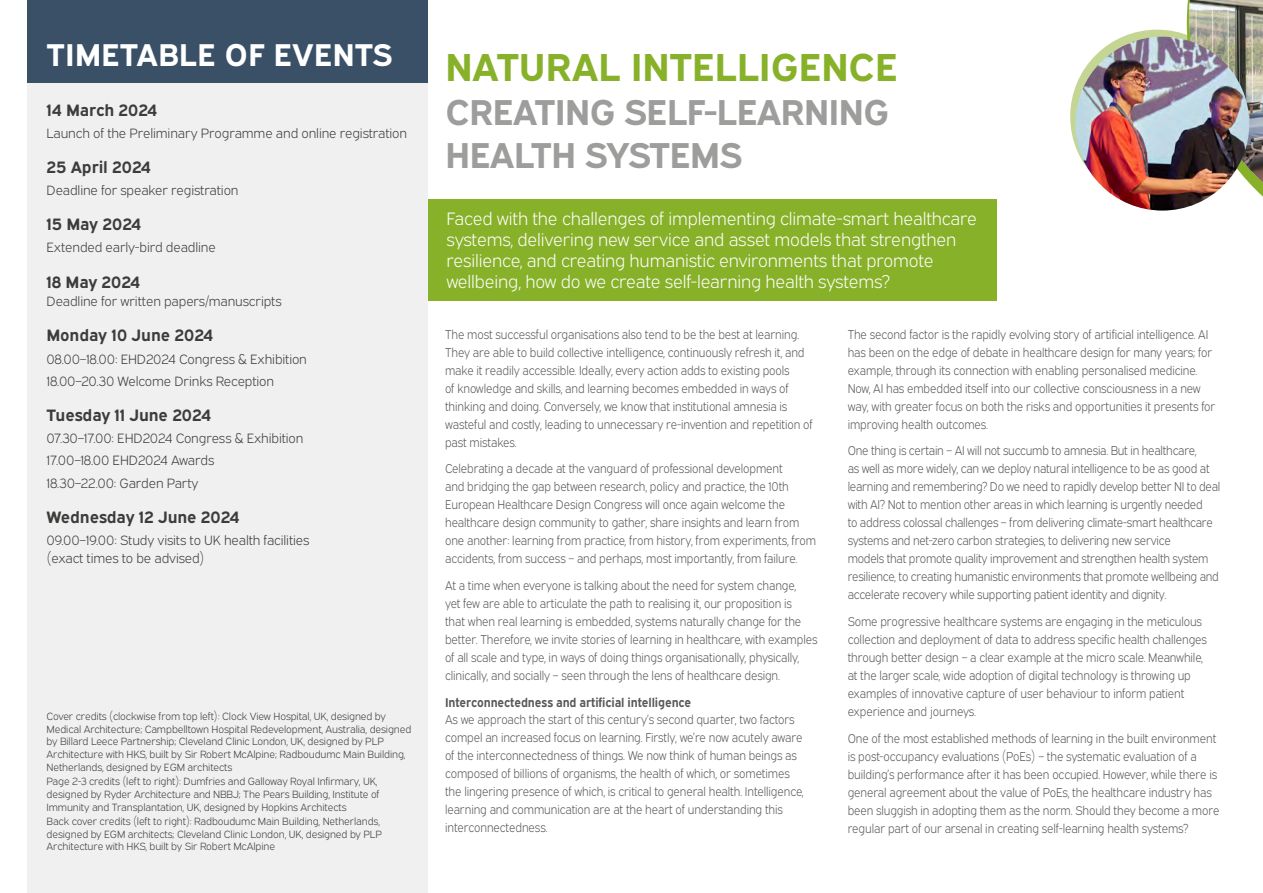
<style>
.page{position:relative;width:1263px;height:893px;background:#fff}
.page>*{position:absolute;margin:0;border:0;box-sizing:border-box;transform-origin:0 0}
.t1{font:700 39px "Expressway Rg";letter-spacing:-.01em;color:#88b12a}
.t2{font:700 36px/43.2px "Expressway Rg";letter-spacing:-.025em;color:#9d9d9c}
.t3{font:700 31.5px "Expressway Rg";color:#fff}
.t4{font:18px/21px "Expressway Lt";letter-spacing:-.01em;color:#fff}
.t5{font:700 16.5px "Expressway Rg";letter-spacing:-.01em;color:#3c3c3b}
.t6{font:13.5px/22.2px "Expressway Lt";letter-spacing:-.01em;color:#3c3c3b}
.t7{font:12.75px/18px "Expressway Lt";letter-spacing:-.01em;color:#575756;scale:.92 1}
.t8{font:700 12.75px "Expressway Rg";letter-spacing:-.01em;color:#575756;scale:.92 1}
.t9{font:10.5px/12.6px "Expressway Lt";letter-spacing:-.01em;color:#3c3c3b}
</style>
<div class="page">
<div style="left:404px;top:199px;width:592px;height:102px;background:#88b12a"></div>
<div style="left:27px;top:0;width:400px;height:893px;background:#f0f0f0"></div>
<div style="left:27px;top:0;width:400px;height:83px;background:#395066"></div>
<div style="left:1070px;top:30px;width:174px;height:174px;background:#c4d594;border-radius:50%"></div>
<svg style="left:1187px;top:0;width:76px;height:206px"></svg>
<img style="left:1189px;top:0;width:74px;height:182px">
<img style="left:1075px;top:37px;width:174px;height:174px;border-radius:87px">
<h3 class="t3" style="left:47px;top:30px;width:347px">TIMETABLE OF EVENTS</h3>
<p class="t5" style="left:47px;top:97px;width:112px">14 March 2024</p>
<p class="t6" style="left:47px;top:121px;width:362px">Launch of the Preliminary Programme and online registration</p>
<p class="t5" style="left:47px;top:154px;width:106px">25 April 2024</p>
<p class="t6" style="left:47px;top:178px;width:194px">Deadline for speaker registration</p>
<p class="t5" style="left:47px;top:211px;width:96px">15 May 2024</p>
<p class="t6" style="left:47px;top:235px;width:171px">Extended early-bird deadline</p>
<p class="t5" style="left:47px;top:270px;width:95px">18 May 2024</p>
<p class="t6" style="left:47px;top:289px;width:237px">Deadline for written papers/manuscripts</p>
<p class="t5" style="left:47px;top:323px;width:168px">Monday 10 June 2024</p>
<p class="t6" style="left:47px;top:346px;width:262px">08.00–18.00: EHD2024 Congress &amp; Exhibition<br>18.00–20.30 Welcome Drinks Reception</p>
<p class="t5" style="left:47px;top:402px;width:166px">Tuesday 11 June 2024</p>
<p class="t6" style="left:47px;top:426px;width:258px">07.30–17.00: EHD2024 Congress &amp; Exhibition<br>17.00–18.00 EHD2024 Awards<br>18.30–22.00: Garden Party</p>
<p class="t5" style="left:47px;top:504px;width:195px">Wednesday 12 June 2024</p>
<p class="t6" style="left:47px;top:530px;width:264px;line-height:18px">09.00–19.00: Study visits to UK health facilities (exact times to be advised)</p>
<p class="t9" style="left:47px;top:709px;width:366px">Cover credits (clockwise from top left): Clock View Hospital, UK, designed by Medical Architecture; Campbelltown Hospital Redevelopment, Australia, designed by Billard Leece Partnership; Cleveland Clinic London, UK, designed by PLP Architecture with HKS, built by Sir Robert McAlpine; Radboudumc Main Building, Netherlands, designed by EGM architects</p>
<p class="t9" style="left:47px;top:774px;width:335px">Page 2-3 credits (left to right): Dumfries and Galloway Royal Infirmary, UK, designed by Ryder Architecture and NBBJ; The Pears Building, Institute of<br>Immunity and Transplantation, UK, designed by Hopkins Architects</p>
<p class="t9" style="left:47px;top:814px;width:337px">Back cover credits (left to right): Radboudumc Main Building, Netherlands, designed by EGM architects; Cleveland Clinic London, UK, designed by PLP<br>Architecture with HKS, built by Sir Robert McAlpine</p>
<h1 class="t1" style="left:445px;top:37px;width:454px">NATURAL INTELLIGENCE</h1>
<h2 class="t2" style="left:445px;top:86px;width:446px">CREATING SELF-LEARNING<br>HEALTH SYSTEMS</h2>
<p class="t4" style="left:446px;top:206px;width:532px">Faced with the challenges of implementing climate-smart healthcare systems, delivering new service and asset models that strengthen resilience, and creating humanistic environments that promote wellbeing, how do we create self-learning health systems?</p>
<p class="t7" style="left:445px;top:324px;width:401px">The most successful organisations also tend to be the best at learning.<br>They are able to build collective intelligence, continuously refresh it, and make it readily accessible. Ideally, every action adds to existing pools<br>of knowledge and skills, and learning becomes embedded in ways of thinking and doing. Conversely, we know that institutional amnesia is wasteful and costly, leading to unnecessary re-invention and repetition of past mistakes.</p>
<p class="t7" style="left:445px;top:459px;width:405px">Celebrating a decade at the vanguard of professional development<br>and bridging the gap between research, policy and practice, the 10th European Healthcare Design Congress will once again welcome the healthcare design community to gather, share insights and learn from one another: learning from practice, from history, from experiments, from accidents, from success – and perhaps, most importantly, from failure.</p>
<p class="t7" style="left:445px;top:575px;width:406px">At a time when everyone is talking about the need for system change,<br>yet few are able to articulate the path to realising it, our proposition is<br>that when real learning is embedded, systems naturally change for the better. Therefore, we invite stories of learning in healthcare, with examples of all scale and type, in ways of doing things organisationally, physically, clinically, and socially – seen through the lens of healthcare design.</p>
<p class="t8" style="left:445px;top:692px;width:269px">Interconnectedness and artificial intelligence</p>
<p class="t7" style="left:445px;top:710px;width:391px">As we approach the start of this century’s second quarter, two factors compel an increased focus on learning. Firstly, we’re now acutely aware of the interconnectedness of things. We now think of human beings as composed of billions of organisms, the health of which, or sometimes the lingering presence of which, is critical to general health. Intelligence, learning and communication are at the heart of understanding this interconnectedness.</p>
<p class="t7" style="left:848px;top:324px;width:401px">The second factor is the rapidly evolving story of artificial intelligence. AI has been on the edge of debate in healthcare design for many years; for example, through its connection with enabling personalised medicine.<br>Now, AI has embedded itself into our collective consciousness in a new way, with greater focus on both the risks and opportunities it presents for improving health outcomes.</p>
<p class="t7" style="left:848px;top:441px;width:407px">One thing is certain – AI will not succumb to amnesia. But in healthcare,<br>as well as more widely, can we deploy natural intelligence to be as good at learning and remembering? Do we need to rapidly develop better NI to deal with AI? Not to mention other areas in which learning is urgently needed<br>to address colossal challenges – from delivering climate-smart healthcare systems and net-zero carbon strategies, to delivering new service<br>models that promote quality improvement and strengthen health system resilience, to creating humanistic environments that promote wellbeing and accelerate recovery while supporting patient identity and dignity.</p>
<p class="t7" style="left:848px;top:611px;width:392px">Some progressive healthcare systems are engaging in the meticulous collection and deployment of data to address specific health challenges through better design – a clear example at the micro scale. Meanwhile, at the larger scale, wide adoption of digital technology is throwing up examples of innovative capture of user behaviour to inform patient experience and journeys.</p>
<p class="t7" style="left:848px;top:728px;width:406px">One of the most established methods of learning in the built environment is post-occupancy evaluations (PoEs) – the systematic evaluation of a building’s performance after it has been occupied. However, while there is general agreement about the value of PoEs, the healthcare industry has been sluggish in adopting them as the norm. Should they become a more regular part of our arsenal in creating self-learning health systems?</p>
</div>
